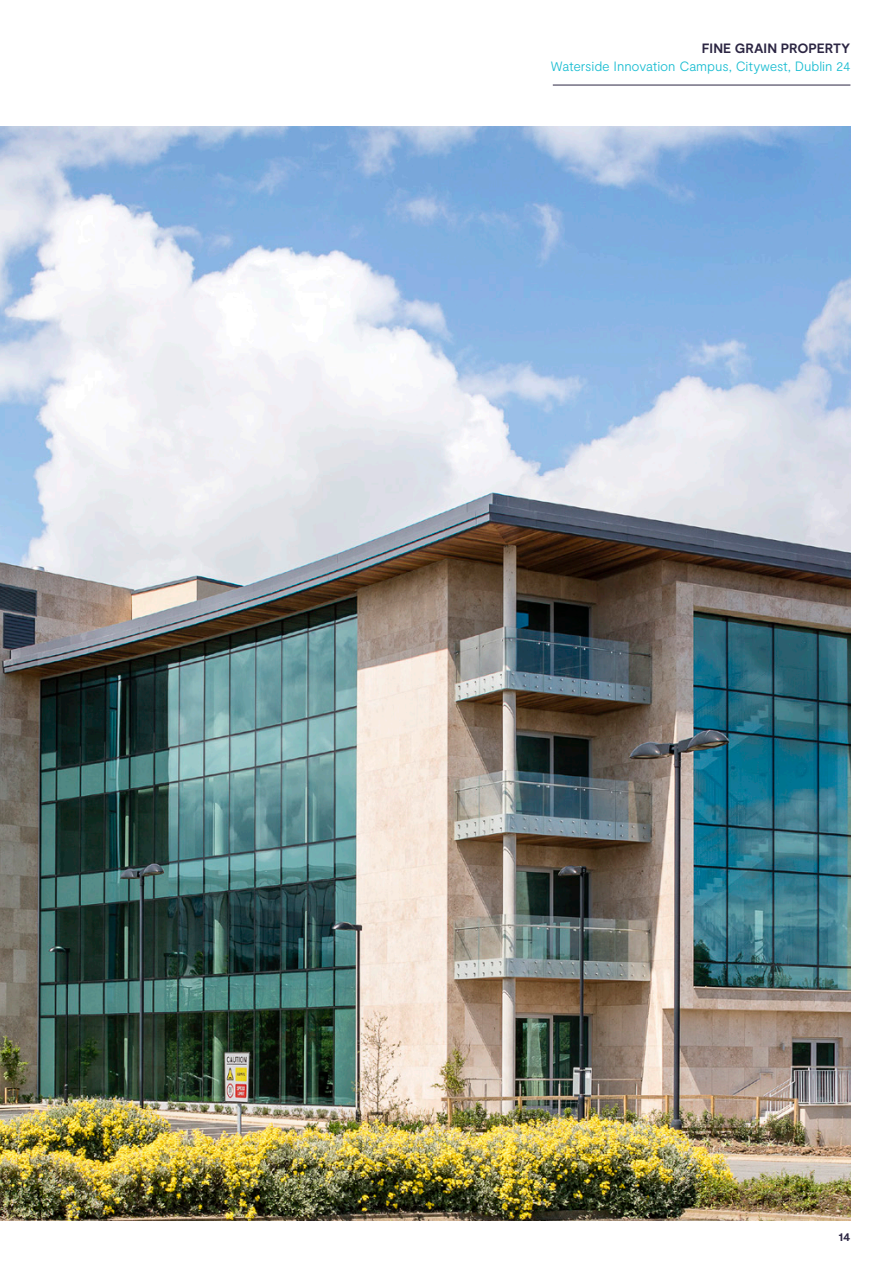
<style>
.page{position:relative;width:893px;height:1263px;background:#fff}
.page>*{position:absolute;margin:0;border:0;box-sizing:border-box;transform-origin:0 0}
.t1{font:300 13.5px "Moderat";letter-spacing:-.01em;color:#1abdd1}
.t2{font:700 13.5px "Moderat";letter-spacing:.005em;color:#2c2643}
.t3{font:700 12px "Moderat";color:#2c2643}
</style>
<div class="page">
<hr style="left:553px;top:85px;width:297px;height:1px;background:#2c2643">
<img style="left:0;top:127px;width:850px;height:1093px">
<p class="t2" style="left:702px;top:41px;width:150px">FINE GRAIN PROPERTY</p>
<p class="t1" style="left:551px;top:59px;width:301px">Waterside Innovation Campus, Citywest, Dublin 24</p>
<p class="t3" style="left:839px;top:1229px;width:13px">14</p>
</div>
